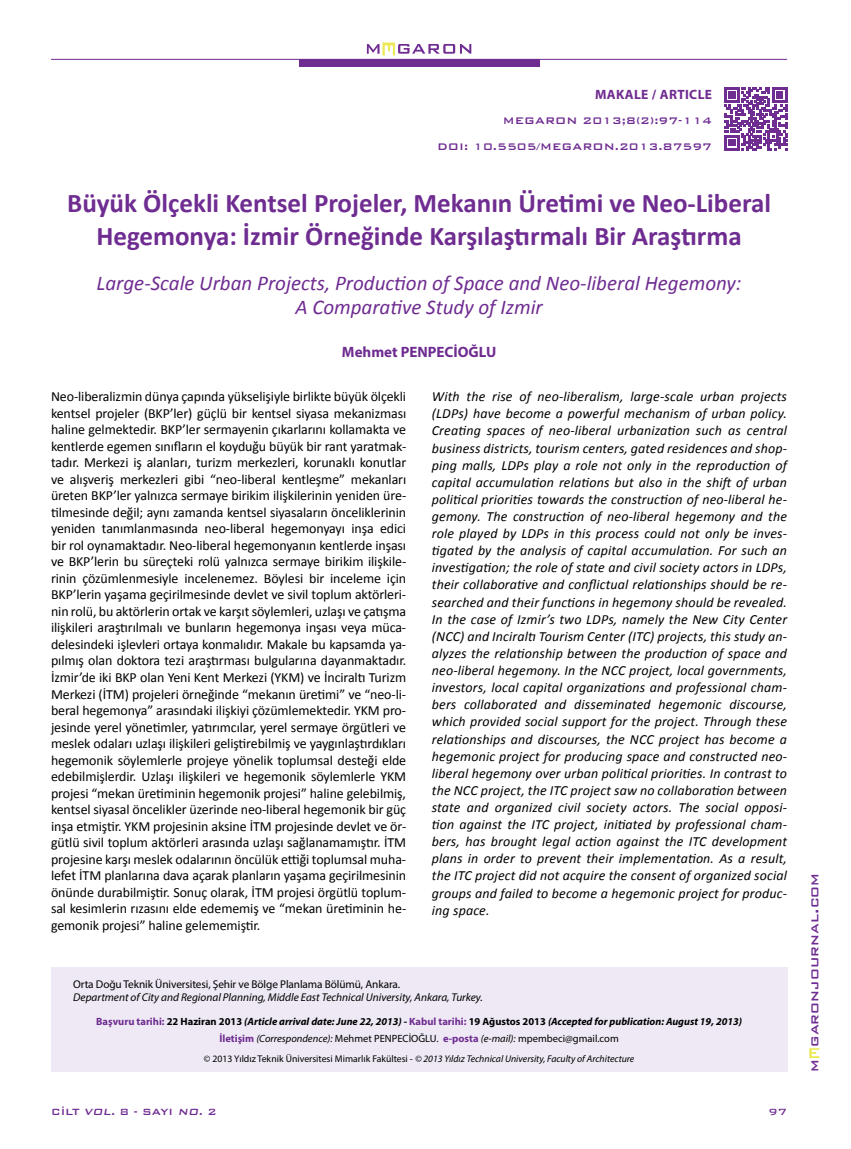
<style>
.page{position:relative;width:851px;height:1149px;background:#fff}
.page>*{position:absolute;margin:0;border:0;box-sizing:border-box;transform-origin:0 0}
.t1{font:700 27px/33px "Calibri";color:#6f2c91;text-align:center}
.t2{font:italic 21px/24px "Calibri";color:#6f2c91;text-align:center}
.t3{font:500 16.5px "Bank Gothic BT";letter-spacing:.01em;color:#6f2c91}
.t4{font:700 15px "Myriad Pro";color:#6f2c91}
.t5{font:13.95px/16.5px "Calibri";letter-spacing:-.01em;color:#000;text-align:justify}
.t6{font:italic 13.95px/17.1px "Calibri";letter-spacing:.01em;color:#000;text-align:justify}
.t7{font:700 13.5px "Myriad Pro";letter-spacing:.025em;color:#6f2c91}
.t8{font:500 12.75px/25.5px "Bank Gothic";color:#6f2c91;text-align:right}
.t9{font:500 12px "Bank Gothic BT";color:#6f2c91}
.t10{font:italic 11.25px "Myriad Pro";color:#000}
.t11{font:11.25px "Myriad Pro";letter-spacing:-.01em;color:#000}
.t12{font:italic 700 10.5px/16.8px "Myriad Pro";color:#000;text-align:center}
.t13{font:italic 9.75px "Myriad Pro";color:#000}
.s1{font-style:normal;color:#6f2c91}
.s2{font-style:normal}
.s3{font-weight:400}
.s4{font-weight:400;font-style:normal}
.s5{font-style:italic}
</style>
<div class="page">
<div style="left:51px;top:967px;width:736px;height:104px;background:#eee9f4"></div>
<div style="left:299px;top:59px;width:240px;height:7px;background:#6f2c91"></div>
<svg style="left:809px;top:1048px;width:10px;height:9px"></svg>
<svg style="left:367px;top:43px;width:104px;height:13px"></svg>
<hr style="left:51px;top:59px;width:736px;height:1px;background:#6f2c91">
<svg style="left:724px;top:87px;width:63px;height:63px"></svg>
<p class="t7" style="left:595px;top:85px;width:118px">MAKALE / ARTICLE</p>
<p class="t8" style="left:437px;top:107px;width:276px">MEGARON 2013;8(2):97-114<br>DOI: 10.5505/MEGARON.2013.87597</p>
<h1 class="t1" style="left:67px;top:185px;width:705px">Büyük Ölçekli Kentsel Projeler, Mekanın Üretimi ve Neo-Liberal<br>Hegemonya: İzmir Örneğinde Karşılaştırmalı Bir Araştırma</h1>
<h2 class="t2" style="left:97px;top:270px;width:646px">Large-Scale Urban Projects, Production of Space and Neo-liberal Hegemony:<br>A Comparative Study of Izmir</h2>
<p class="t4" style="left:342px;top:342px;width:156px">Mehmet PENPECİOĞLU</p>
<p class="t6" style="left:432px;top:387px;width:357px">With the rise of neo-liberalism, large-scale urban projects (LDPs) have become a powerful mechanism of urban policy.<br>Creating spaces of neo-liberal urbanization such as central business districts, tourism centers, gated residences and shop&shy;ping malls, LDPs play a role not only in the reproduction of capital accumulation relations but also in the shift of urban political priorities towards the construction of neo-liberal he&shy;gemony. The construction of neo-liberal hegemony and the role played by LDPs in this process could not only be inves&shy;tigated by the analysis of capital accumulation. For such an investigation; the role of state and civil society actors in LDPs, their collaborative and conflictual relationships should be re&shy;searched and their functions in hegemony should be revealed.<br>In the case of Izmir’s two LDPs, namely the New City Center (NCC) and Inciraltı Tourism Center (ITC) projects, this study an&shy;alyzes the relationship between the production of space and neo-liberal hegemony. In the NCC project, local governments, investors, local capital organizations and professional cham&shy;bers collaborated and disseminated hegemonic discourse, which provided social support for the project. Through these relationships and discourses, the NCC project has become a hegemonic project for producing space and constructed neo&shy;liberal hegemony over urban political priorities. In contrast to the NCC project, the ITC project saw no collaboration between state and organized civil society actors. The social opposi&shy;tion against the ITC project, initiated by professional cham&shy;bers, has brought legal action against the ITC development plans in order to prevent their implementation. As a result, the ITC project did not acquire the consent of organized social groups and failed to become a hegemonic project for produc&shy;ing space.</p>
<p class="t5" style="left:51px;top:387px;width:357px">Neo-liberalizmin dünya çapında yükselişiyle birlikte büyük ölçekli kentsel projeler (BKP’ler) güçlü bir kentsel siyasa mekanizması haline gelmektedir. BKP’ler sermayenin çıkarlarını kollamakta ve kentlerde egemen sınıfların el koyduğu büyük bir rant yaratmak&shy;tadır. Merkezi iş alanları, turizm merkezleri, korunaklı konutlar ve alışveriş merkezleri gibi “neo-liberal kentleşme” mekanları üreten BKP’ler yalnızca sermaye birikim ilişkilerinin yeniden üre&shy;tilmesinde değil; aynı zamanda kentsel siyasaların önceliklerinin yeniden tanımlanmasında neo-liberal hegemonyayı inşa edici bir rol oynamaktadır. Neo-liberal hegemonyanın kentlerde inşası ve BKP’lerin bu süreçteki rolü yalnızca sermaye birikim ilişkile&shy;rinin çözümlenmesiyle incelenemez. Böylesi bir inceleme için BKP’lerin yaşama geçirilmesinde devlet ve sivil toplum aktörleri&shy;nin rolü, bu aktörlerin ortak ve karşıt söylemleri, uzlaşı ve çatışma ilişkileri araştırılmalı ve bunların hegemonya inşası veya müca&shy;delesindeki işlevleri ortaya konmalıdır. Makale bu kapsamda ya&shy;pılmış olan doktora tezi araştırması bulgularına dayanmaktadır.<br>İzmir’de iki BKP olan Yeni Kent Merkezi (YKM) ve İnciraltı Turizm Merkezi (İTM) projeleri örneğinde “mekanın üretimi” ve “neo-li&shy;beral hegemonya” arasındaki ilişkiyi çözümlemektedir. YKM pro&shy;jesinde yerel yönetimler, yatırımcılar, yerel sermaye örgütleri ve meslek odaları uzlaşı ilişkileri geliştirebilmiş ve yaygınlaştırdıkları hegemonik söylemlerle projeye yönelik toplumsal desteği elde edebilmişlerdir. Uzlaşı ilişkileri ve hegemonik söylemlerle YKM projesi “mekan üretiminin hegemonik projesi” haline gelebilmiş, kentsel siyasal öncelikler üzerinde neo-liberal hegemonik bir güç inşa etmiştir. YKM projesinin aksine İTM projesinde devlet ve ör&shy;gütlü sivil toplum aktörleri arasında uzlaşı sağlanamamıştır. İTM projesine karşı meslek odalarının öncülük ettiği toplumsal muha&shy;lefet İTM planlarına dava açarak planların yaşama geçirilmesinin önünde durabilmiştir. Sonuç olarak, İTM projesi örgütlü toplum&shy;sal kesimlerin rızasını elde edememiş ve “mekan üretiminin he&shy;gemonik projesi” haline gelememiştir.</p>
<p class="t11" style="left:73px;top:976px;width:328px">Orta Doğu Teknik Üniversitesi, Şehir ve Bölge Planlama Bölümü, Ankara.</p>
<p class="t10" style="left:73px;top:990px;width:411px">Department of City and Regional Planning, Middle East Technical University, Ankara, Turkey.</p>
<p class="t12" style="left:96px;top:1012px;width:647px"><span class="s1">Başvuru tarihi:</span> <span class="s2">22 Haziran 2013</span> (Article arrival date: June 22, 2013) - <span class="s1">Kabul tarihi:</span> <span class="s2">19 Ağustos 2013</span> (Accepted for publication: August 19, 2013)<br><span class="s1">İletişim</span> <span class="s3">(Correspondence):</span> <span class="s4">Mehmet PENPECİOĞLU.</span> <span class="s1">e-posta</span> <span class="s3">(e-mail):</span> <span class="s4">mpembeci@gmail.com</span></p>
<p class="t13" style="left:204px;top:1052px;width:432px"><span class="s2">© 2013 Yıldız Teknik Üniversitesi Mimarlık Fakültesi -</span> © 2013 Yıldız Technical University, Faculty of Architecture</p>
<p class="t9" style="left:51px;top:1104px;width:167px">CİLT <span class="s5">VOL.</span> 8 - SAYI <span class="s5">NO.</span> 2</p>
<p class="t9" style="left:768px;top:1104px;width:20px">97</p>
<p class="t3" style="left:805px;top:1071px;width:201px;rotate:-90deg">m garonjournal.com</p>
</div>
